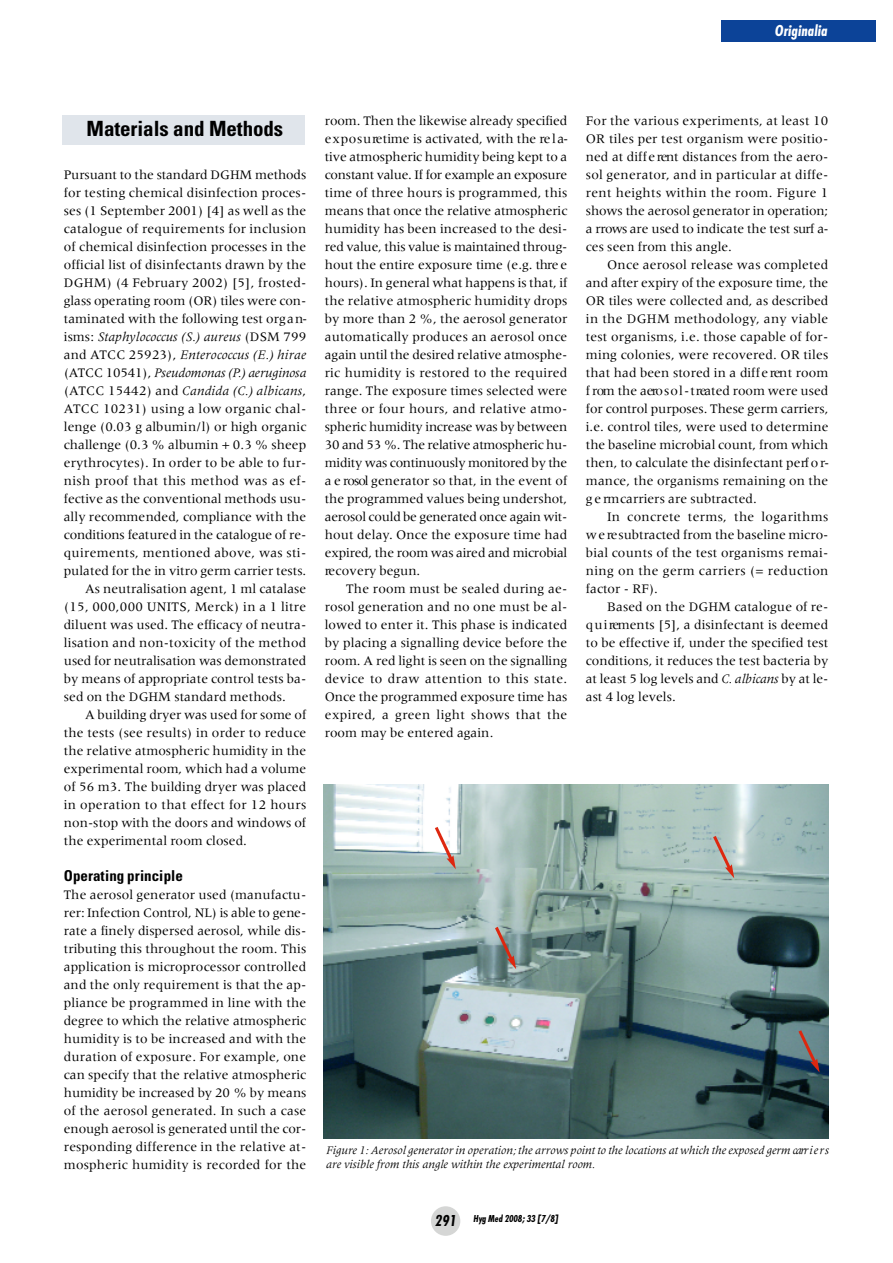
<style>
.page{position:relative;width:893px;height:1263px;background:#fff}
.page>*{position:absolute;margin:0;border:0;box-sizing:border-box;transform-origin:0 0}
.t1{font:700 condensed 21px "Univers";letter-spacing:-.005em;color:#000}
.t2{font:italic 700 condensed 16.5px "Futura T";color:#fff}
.t3{font:700 condensed 15px "Univers";color:#000}
.t4{font:13.5px/18px "Meridien";letter-spacing:.005em;color:#000;text-align:justify}
.t5{font:italic 13.5px "Meridien";letter-spacing:.01em;color:#000}
.t6{font:13.5px "Meridien";letter-spacing:.025em;color:#000}
.t7{font:italic 13.5px "Meridien";letter-spacing:-.01em;color:#000}
.t8{font:italic 12px/13.5px "Meridien";letter-spacing:-.005em;color:#000}
.t9{font:italic 700 condensed 10.5px "Futura T";letter-spacing:-.005em;color:#000}
.s1{font-style:normal}
.s2{font-style:italic}
.s3{font-size:16.5px}
</style>
<div class="page">
<div style="left:63px;top:115px;width:242px;height:30px;background:#e0e5eb"></div>
<div style="left:721px;top:20px;width:154px;height:21px;background:#0c4398"></div>
<svg style="left:431px;top:1206px;width:29px;height:30px"></svg>
<img style="left:323px;top:784px;width:505px;height:354px">
<svg style="left:435px;top:827px;width:21px;height:42px"></svg>
<svg style="left:495px;top:927px;width:21px;height:42px"></svg>
<svg style="left:713px;top:836px;width:21px;height:42px"></svg>
<svg style="left:798px;top:1030px;width:21px;height:42px"></svg>
<p class="t2" style="left:775px;top:25px;width:54px">Originalia</p>
<h1 class="t1" style="left:87px;top:121px;width:198px">Materials and Methods</h1>
<p class="t4" style="left:64px;top:167px;width:244px">Pursuant to the standard DGHM methods</p>
<p class="t4" style="left:64px;top:185px;width:244px">for testing chemical disinfection pro c e s-</p>
<p class="t4" style="left:64px;top:203px;width:244px">ses (1 September 2001) [4] as well as the</p>
<p class="t4" style="left:64px;top:221px;width:244px">catalogue of re q u irements for inclusion</p>
<p class="t4" style="left:64px;top:239px;width:244px">of chemical disinfection processes in the</p>
<p class="t4" style="left:64px;top:257px;width:244px">o fficial list of disinfectants drawn by the</p>
<p class="t4" style="left:64px;top:275px;width:244px">DGHM) (4 Febru a ry 2002) [5], fro s te d -</p>
<p class="t4" style="left:64px;top:293px;width:244px">glass operating room (OR) tiles were con-</p>
<p class="t4" style="left:64px;top:311px;width:245px">taminated with the following test org a n-</p>
<p class="t5" style="left:64px;top:331px;width:244px"><span class="s1">isms:</span> Staphylococcus (S.) aure u s <span class="s1">(DSM 799</span></p>
<p class="t5" style="left:64px;top:349px;width:244px"><span class="s1">and ATCC 25923),</span> E n te rococcus (E.) hirae</p>
<p class="t7" style="left:64px;top:367px;width:244px"><span class="s1">(ATCC 10541),</span> Pseudomonas (P.) aeru g in o sa</p>
<p class="t5" style="left:64px;top:385px;width:244px"><span class="s1">( ATCC 15442) and</span> Candida (C.) albicans<span class="s1">,</span></p>
<p class="t4" style="left:64px;top:401px;width:244px">ATCC 10231) using a low organic chal-</p>
<p class="t4" style="left:64px;top:419px;width:244px">lenge (0.03 g albumin/l) or high org a n ic</p>
<p class="t4" style="left:64px;top:437px;width:244px">challenge (0.3 % albumin + 0.3 % sheep</p>
<p class="t4" style="left:64px;top:455px;width:244px">e ry th rocytes). In order to be able to fur-</p>
<p class="t6" style="left:64px;top:475px;width:244px">nish proof that this method was as ef-</p>
<p class="t4" style="left:64px;top:491px;width:244px">fective as the conventional methods usu-</p>
<p class="t4" style="left:64px;top:509px;width:244px">ally recommended, compliance with the</p>
<p class="t4" style="left:64px;top:527px;width:244px">conditions featured in the catalogue of re-</p>
<p class="t6" style="left:64px;top:547px;width:244px">q u irements, mentioned above, was sti-</p>
<p class="t4" style="left:64px;top:563px;width:244px">pulated for the in vitro germ carrier tests.</p>
<p class="t4" style="left:85px;top:581px;width:223px">As neutralisation agent, 1 ml catalase</p>
<p class="t4" style="left:64px;top:599px;width:244px">(15, 000,000 UNITS, Merck) in a 1 litre</p>
<p class="t4" style="left:64px;top:617px;width:244px">diluent was used. The efficacy of neutra-</p>
<p class="t4" style="left:64px;top:635px;width:244px">lisation and non-toxicity of the method</p>
<p class="t4" style="left:64px;top:653px;width:244px">used for neutralisation was demonstrated</p>
<p class="t4" style="left:64px;top:671px;width:244px">by means of appropriate control tests ba-</p>
<p class="t4" style="left:64px;top:689px;width:224px">sed on the DGHM standard methods.</p>
<p class="t4" style="left:85px;top:707px;width:223px">A building dryer was used for some of</p>
<p class="t4" style="left:64px;top:725px;width:244px">the tests (see results) in order to re d u c e</p>
<p class="t4" style="left:64px;top:743px;width:244px">the relative atmospheric humidity in the</p>
<p class="t4" style="left:64px;top:761px;width:244px">experimental room, which had a volume</p>
<p class="t4" style="left:64px;top:779px;width:244px">of 56 m3. The building dryer was placed</p>
<p class="t6" style="left:64px;top:799px;width:244px">in operation to that effect for 12 hours</p>
<p class="t4" style="left:64px;top:815px;width:244px">non-stop with the doors and windows of</p>
<p class="t4" style="left:64px;top:833px;width:185px">the experimental room closed.</p>
<p class="t3" style="left:64px;top:870px;width:121px">Operating principle</p>
<p class="t4" style="left:64px;top:887px;width:244px">The aerosol generator used (manufactu&shy;rer: Infection Control, NL) is able to gene&shy;rate a finely dispersed aerosol, while dis&shy;tributing this throughout the room. This application is micro p rocessor contro lle d and the only re q u irement is that the ap&shy;pliance be programmed in line with the d e g ree to which the relative atmospheric humidity is to be increased and with the duration of exposure. For example, one can specify that the relative atmospheric humidity be increased by 20 % by means of the aerosol generated. In such a case enough aerosol is generated until the cor&shy;responding diffe rence in the relative at&shy;mospheric humidity is re c o rded for the</p>
<p class="t4" style="left:325px;top:113px;width:245px">room. Then the likewise already specified e x p o s u retime is activated, with the re l a&shy;tive atmospheric humidity being kept to a constant value. If for example an exposure time of three hours is programmed, this means that once the relative atmospheric humidity has been increased to the desi&shy;red value, this value is maintained thro u g&shy;hout the entire exposure time (e.g. thre e hours). In general what happens is that, if the relative atmospheric humidity dro p s by more than 2 %, the aerosol generator automatically produces an aerosol once again until the desired relative atmosphe&shy;ric humidity is re s to red to the re q u ire d range. The exposure times selected were th ree or four hours, and relative atmo&shy;spheric humidity increase was by between 30 and 53 %. The relative atmospheric hu&shy;midity was continuously monitored by the a e rosol generator so that, in the event of the programmed values being undershot, a e rosol could be generated once again wit&shy;hout delay. Once the exposure time had e x p ired, the room was aired and micro b ia l re c o v e ry begun.</p>
<p class="t4" style="left:325px;top:581px;width:244px;text-indent:21px">The room must be sealed during ae&shy;rosol generation and no one must be al&shy;lowed to enter it. This phase is indicated by placing a signalling device before the room. A red light is seen on the signalling device to draw attention to this state.<br>Once the programmed exposure time has e x p ired, a green light shows that the room may be entered again.</p>
<p class="t4" style="left:586px;top:113px;width:244px">For the various experiments, at least 10<br>OR tiles per test organism were positio&shy;ned at diff e rent distances from the aero&shy;sol generator, and in particular at diffe&shy;rent heights within the room. Figure 1 shows the aerosol generator in operation; a rrows are used to indicate the test surf a&shy;ces seen from this angle.</p>
<p class="t4" style="left:586px;top:257px;width:245px;text-indent:21px">Once aerosol release was completed and after expiry of the exposure time, the OR tiles were collected and, as described in the DGHM methodology, any viable test organisms, i.e. those capable of for&shy;ming colonies, were re c o v e red. OR tiles that had been stored in a diff e rent ro o m f rom the aero s o l - t reated room were used for control purposes. These germ carrie rs, i.e. control tiles, were used to determ in e the baseline microbial count, from which then, to calculate the disinfectant perf o r&shy;mance, the organisms remaining on the g e rm carriers are subtracted.</p>
<p class="t4" style="left:586px;top:509px;width:244px;text-indent:21px">In concrete terms, the logarithms w e re subtracted from the baseline micro&shy;bial counts of the test organisms re m a i&shy;ning on the germ carriers (= re d u c tio n factor - RF).</p>
<p class="t4" style="left:586px;top:599px;width:244px;text-indent:21px">Based on the DGHM catalogue of re&shy;q u i rements [5], a disinfectant is deemed to be effective if, under the specified test conditions, it reduces the test bacteria by at least 5 log levels and <span class="s2">C. albicans</span> by at le&shy;ast 4 log levels.</p>
<p class="t8" style="left:326px;top:1145px;width:504px">F ig u re 1: Aerosol generator in operation; the arrows point to the locations at which the exposed germ carr i e r s are visible from this angle within the experimental room.</p>
<p class="t9" style="left:435px;top:1215px;width:125px"><span class="s3">291</span> Hyg Med 2008; 33 [7/8]</p>
</div>
